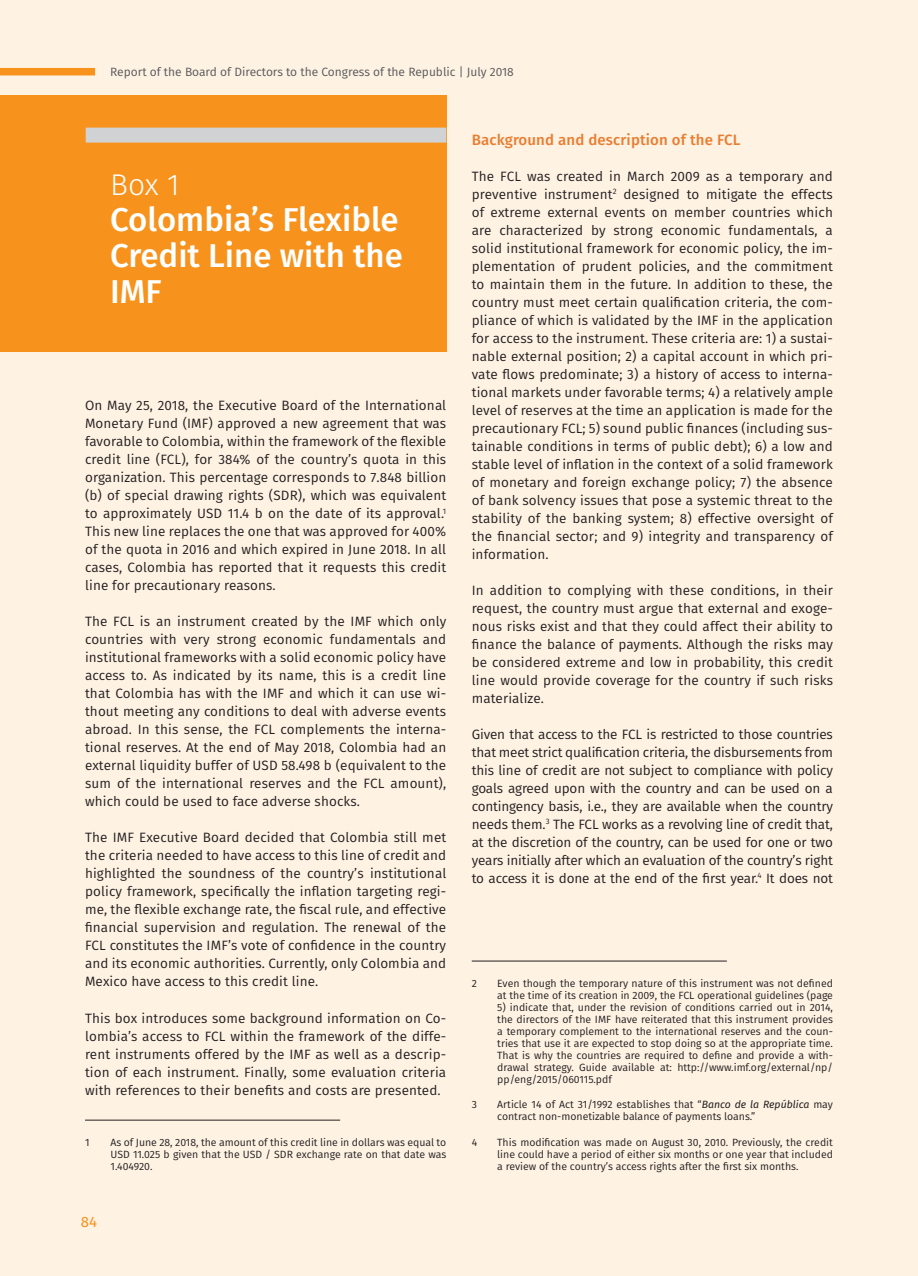
<style>
.page{position:relative;width:918px;height:1276px;background:#fef2e3}
.page>*{position:absolute;margin:0;border:0;box-sizing:border-box;transform-origin:0 0}
.Recuadro_título{font:500 33px/36px "Fira Sans";color:#fff}
.Recuadro_título-2{font:300 30px "Fira Sans";color:#fff}
.Recuadro_subtítulo{font:500 15px "Fira Sans";letter-spacing:.01em;color:#e97d30}
.t1{font:15px "Fira Sans";color:#f7931d}
.Recuadros{font:13.5px/18px "Fira Sans";letter-spacing:.01em;color:#231f20;text-align:justify}
.t2{font:12px "Fira Sans";color:#57585a}
.Nota_al_pie_Recuadro{font:10.5px/12px "Fira Sans";color:#231f20;text-align:justify}
.s1{font-style:italic}
</style>
<div class="page">
<div style="left:0;top:95px;width:446px;height:257px;background:#f7931d"></div>
<div style="left:86px;top:128px;width:360px;height:15px;background:#d1d2d4"></div>
<hr style="left:85px;top:1119px;width:255px;height:1px;background:#231f20">
<hr style="left:472px;top:960px;width:255px;height:1px;background:#231f20">
<div style="left:0;top:68px;width:95px;height:7px;background:#f7931d"></div>
<p class="t2" style="left:110px;top:63px;width:405px">Report of the Board of Directors to the Congress of the Republic | July 2018</p>
<p class="Recuadro_título-2" style="left:110px;top:163px;width:71px">Box 1</p>
<p class="Recuadro_título" style="left:110px;top:200px;width:294px">Colombia’s Flexible<br>Credit Line with the<br>IMF</p>
<p class="Recuadros" style="left:85px;top:396px;width:363px">On May 25, 2018, the Executive Board of the International Monetary Fund (IMF) approved a new agreement that was favorable to Colombia, within the framework of the flexible credit line (FCL), for 384% of the country’s quota in this organization. This percentage corresponds to 7.848 billion (b) of special drawing rights (SDR), which was equivalent to approximately USD 11.4 b on the date of its approval.<sup>1<br></sup>This new line replaces the one that was approved for 400% of the quota in 2016 and which expired in June 2018. In all cases, Colombia has reported that it requests this credit line for precautionary reasons.</p>
<p class="Recuadros" style="left:85px;top:612px;width:363px">The FCL is an instrument created by the IMF which only countries with very strong economic fundamentals and institutional frameworks with a solid economic policy have access to. As indicated by its name, this is a credit line that Colombia has with the IMF and which it can use wi&shy;thout meeting any conditions to deal with adverse events abroad. In this sense, the FCL complements the interna&shy;tional reserves. At the end of May 2018, Colombia had an external liquidity buffer of USD 58.498 b (equivalent to the sum of the international reserves and the FCL amount), which could be used to face adverse shocks.</p>
<p class="Recuadros" style="left:85px;top:828px;width:363px">The IMF Executive Board decided that Colombia still met the criteria needed to have access to this line of credit and highlighted the soundness of the country’s institutional policy framework, specifically the inflation targeting regi&shy;me, the flexible exchange rate, the fiscal rule, and effective financial supervision and regulation. The renewal of the FCL constitutes the IMF’s vote of confidence in the country and its economic authorities. Currently, only Colombia and Mexico have access to this credit line.</p>
<p class="Recuadros" style="left:85px;top:1008px;width:363px">This box introduces some background information on Co&shy;lombia’s access to FCL within the framework of the diffe&shy;rent instruments offered by the IMF as well as a descrip&shy;tion of each instrument. Finally, some evaluation criteria with references to their benefits and costs are presented.</p>
<p class="Nota_al_pie_Recuadro" style="left:85px;top:1135px;width:6px">1</p>
<p class="Nota_al_pie_Recuadro" style="left:111px;top:1135px;width:337px">As of June 28, 2018, the amount of this credit line in dollars was equal to USD 11.025 b given that the USD / SDR exchange rate on that date was 1.404920.</p>
<p class="t1" style="left:81px;top:1210px;width:18px">84</p>
<p class="Recuadro_subtítulo" style="left:472px;top:127px;width:270px">Background and description of the FCL</p>
<p class="Recuadros" style="left:472px;top:167px;width:363px">The FCL was created in March 2009 as a temporary and preventive instrument<sup>2</sup> designed to mitigate the effects of extreme external events on member countries which are characterized by strong economic fundamentals, a solid institutional framework for economic policy, the im&shy;plementation of prudent policies, and the commitment to maintain them in the future. In addition to these, the country must meet certain qualification criteria, the com&shy;pliance of which is validated by the IMF in the application for access to the instrument. These criteria are: 1) a sustai&shy;nable external position; 2) a capital account in which pri&shy;vate flows predominate; 3) a history of access to interna&shy;tional markets under favorable terms; 4) a relatively ample level of reserves at the time an application is made for the precautionary FCL; 5) sound public finances (including sus&shy;tainable conditions in terms of public debt); 6) a low and stable level of inflation in the context of a solid framework of monetary and foreign exchange policy; 7) the absence of bank solvency issues that pose a systemic threat to the stability of the banking system; 8) effective oversight of the financial sector; and 9) integrity and transparency of information.</p>
<p class="Recuadros" style="left:472px;top:581px;width:363px">In addition to complying with these conditions, in their request, the country must argue that external and exoge&shy;nous risks exist and that they could affect their ability to finance the balance of payments. Although the risks may be considered extreme and low in probability, this credit line would provide coverage for the country if such risks materialize.</p>
<p class="Recuadros" style="left:472px;top:725px;width:363px">Given that access to the FCL is restricted to those countries that meet strict qualification criteria, the disbursements from this line of credit are not subject to compliance with policy goals agreed upon with the country and can be used on a contingency basis, i.e., they are available when the country needs them.<sup>3</sup> The FCL works as a revolving line of credit that, at the discretion of the country, can be used for one or two years initially after which an evaluation of the country’s right to access it is done at the end of the first year.<sup>4</sup> It does not</p>
<p class="Nota_al_pie_Recuadro" style="left:472px;top:976px;width:7px">2</p>
<p class="Nota_al_pie_Recuadro" style="left:497px;top:976px;width:337px">Even though the temporary nature of this instrument was not defined at the time of its creation in 2009, the FCL operational guidelines (page</p>
<p class="Nota_al_pie_Recuadro" style="left:497px;top:1000px;width:337px">5) indicate that, under the revision of conditions carried out in 2014, the directors of the IMF have reiterated that this instrument provides a temporary complement to the international reserves and the coun&shy;tries that use it are expected to stop doing so at the appropriate time.<br>That is why the countries are required to define and provide a with&shy;drawal strategy. Guide available at: http://www.imf.org/external/np/ pp/eng/2015/060115.pdf</p>
<p class="Nota_al_pie_Recuadro" style="left:472px;top:1098px;width:7px">3</p>
<p class="Nota_al_pie_Recuadro" style="left:497px;top:1098px;width:337px">Article 14 of Act 31/1992 establishes that “<span class="s1">Banco de la República</span> may contract non-monetizable balance of payments loans.”</p>
<p class="Nota_al_pie_Recuadro" style="left:472px;top:1135px;width:7px">4</p>
<p class="Nota_al_pie_Recuadro" style="left:497px;top:1135px;width:337px">This modification was made on August 30, 2010. Previously, the credit line could have a period of either six months or one year that included a review of the country’s access rights after the first six months.</p>
</div>
